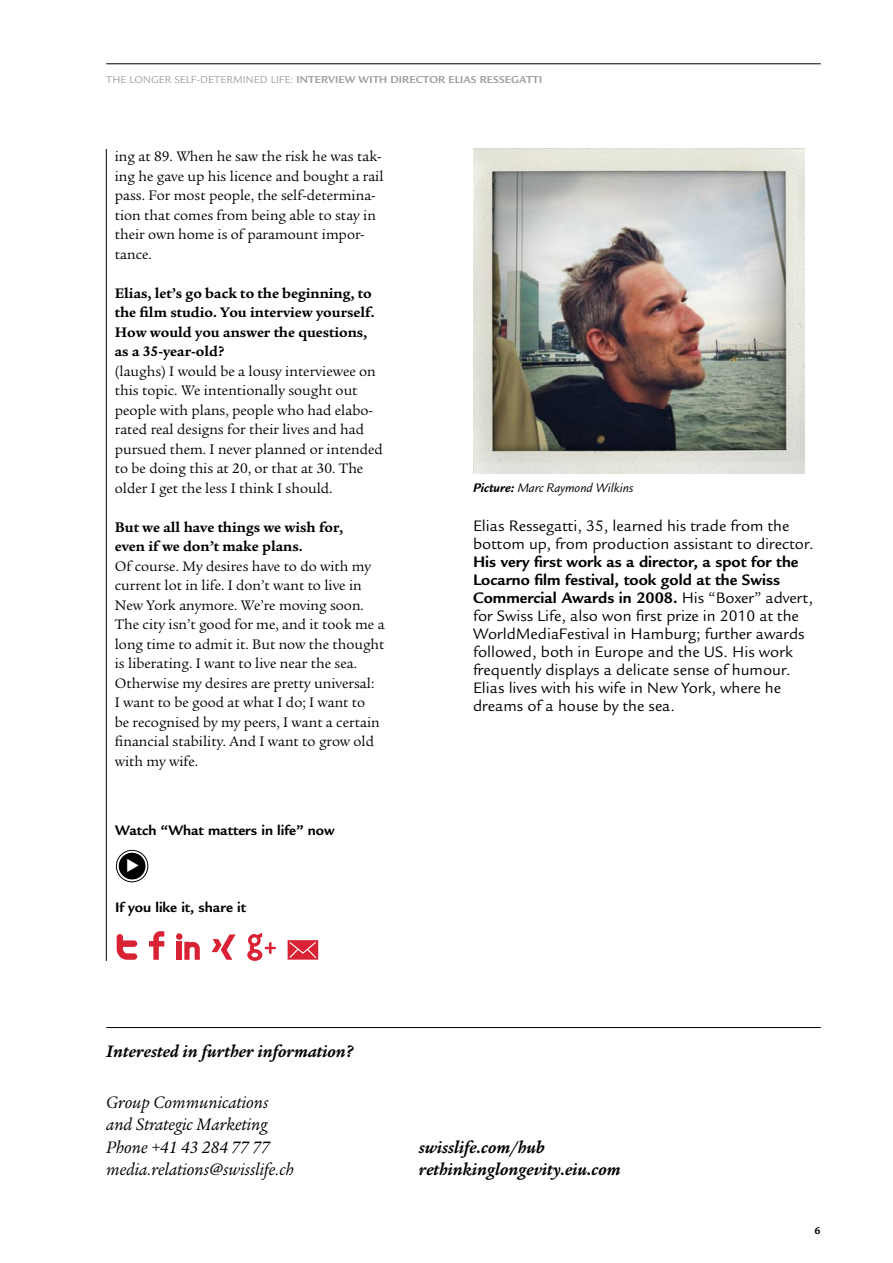
<style>
.page{position:relative;width:893px;height:1263px;background:#fff}
.page>*{position:absolute;margin:0;border:0;box-sizing:border-box;transform-origin:0 0}
.t1{font:italic 18px/22.5px "Legacy Serif";color:#000}
.t2{font:italic 700 18px/22.5px "Legacy Serif";color:#000}
.t3{font:16.5px/18px "Legacy Sans";color:#000}
.Interview_ohne_Einzu{font:15px/19.5px "Legacy Serif";color:#000}
.Interview_Fragen{font:700 15px/19.5px "Legacy Serif";color:#000}
.t4{font:700 15px "Legacy Sans";color:#000}
.t5{font:italic 13.5px "Legacy Sans";color:#000}
.t6{font:700 10.8px "Legacy Sans";letter-spacing:.01em;color:#9d9d9c}
.t7{font:700 10.8px "Legacy Sans";color:#000}
.s1{font-weight:400}
.s2{font-weight:700}
</style>
<div class="page">
<hr style="left:106px;top:64px;width:715px;height:1px;background:#000">
<img style="left:473px;top:149px;width:332px;height:324px">
<hr style="left:106px;top:149px;width:1px;height:812px;background:#000">
<div style="left:119px;top:853px;width:26px;height:26px;background:#000;border-radius:50%"></div>
<div style="left:116px;top:850px;width:32px;height:32px;border:1px solid #000;border-radius:50%"></div>
<hr style="left:106px;top:1027px;width:715px;height:1px;background:#000">
<svg style="left:212px;top:934px;width:23px;height:26px"></svg>
<svg style="left:117px;top:934px;width:20px;height:26px"></svg>
<svg style="left:149px;top:931px;width:15px;height:29px"></svg>
<div style="left:177px;top:942px;width:5px;height:18px;background:#d92234"></div>
<svg style="left:184px;top:941px;width:16px;height:19px"></svg>
<div style="left:176px;top:933px;width:6px;height:7px;background:#d92234;border-radius:50%"></div>
<svg style="left:247px;top:932px;width:29px;height:29px"></svg>
<svg style="left:288px;top:940px;width:30px;height:20px"></svg>
<p class="t6" style="left:106px;top:74px;width:438px"><span class="s1">THE LONGER SELF-DETERMINED LIFE:</span> INTERVIEW WITH DIRECTOR ELIAS RESSEGATTI</p>
<p class="Interview_ohne_Einzu" style="left:115px;top:147px;width:270px">ing at 89. When he saw the risk he was tak&shy;ing he gave up his licence and bought a rail pass. For most people, the self-determina&shy;tion that comes from being able to stay in their own home is of paramount impor&shy;tance.</p>
<p class="Interview_Fragen" style="left:115px;top:283px;width:261px">Elias, let’s go back to the beginning, to the film studio. You interview yourself.<br>How would you answer the questions, as a 35-year-old?</p>
<p class="Interview_ohne_Einzu" style="left:115px;top:361px;width:269px">(laughs) I would be a lousy interviewee on this topic. We intentionally sought out people with plans, people who had elabo&shy;rated real designs for their lives and had pursued them. I never planned or intended to be doing this at 20, or that at 30. The older I get the less I think I should.</p>
<p class="Interview_Fragen" style="left:115px;top:517px;width:230px">But we all have things we wish for, even if we don’t make plans.</p>
<p class="Interview_ohne_Einzu" style="left:115px;top:556px;width:271px">Of course. My desires have to do with my current lot in life. I don’t want to live in New York anymore. We’re moving soon.<br>The city isn’t good for me, and it took me a long time to admit it. But now the thought is liberating. I want to live near the sea.<br>Otherwise my desires are pretty universal:<br>I want to be good at what I do; I want to<br>be recognised by my peers, I want a certain financial stability. And I want to grow old with my wife.</p>
<p class="t4" style="left:115px;top:822px;width:221px">Watch “What matters in life” now</p>
<p class="t4" style="left:115px;top:899px;width:132px">If you like it, share it</p>
<p class="t5" style="left:473px;top:480px;width:162px"><span class="s2">Picture:</span> Marc Raymond Wilkins</p>
<p class="t3" style="left:473px;top:517px;width:342px">Elias Ressegatti, 35, learned his trade from the bottom up, from production assistant to director.<br><span class="s2">His very first work as a director, a spot for the Locarno film festival, took gold at the Swiss Commercial Awards in 2008.</span> His “Boxer” advert, for Swiss Life, also won first prize in 2010 at the WorldMediaFestival in Hamburg; further awards followed, both in Europe and the US. His work frequently displays a delicate sense of humour.<br>Elias lives with his wife in New York, where he dreams of a house by the sea.</p>
<p class="t2" style="left:106px;top:1041px;width:249px">Interested in further information?</p>
<p class="t1" style="left:106px;top:1091px;width:164px">Group Communications and Strategic Marketing</p>
<p class="t1" style="left:106px;top:1136px;width:165px">Phone +41 43 284 77 77</p>
<p class="t1" style="left:106px;top:1159px;width:189px">media.relations@swisslife.ch</p>
<p class="t2" style="left:419px;top:1136px;width:204px">swisslife.com/hub rethinkinglongevity.eiu.com</p>
<p class="t7" style="left:815px;top:1224px;width:8px">6</p>
</div>
